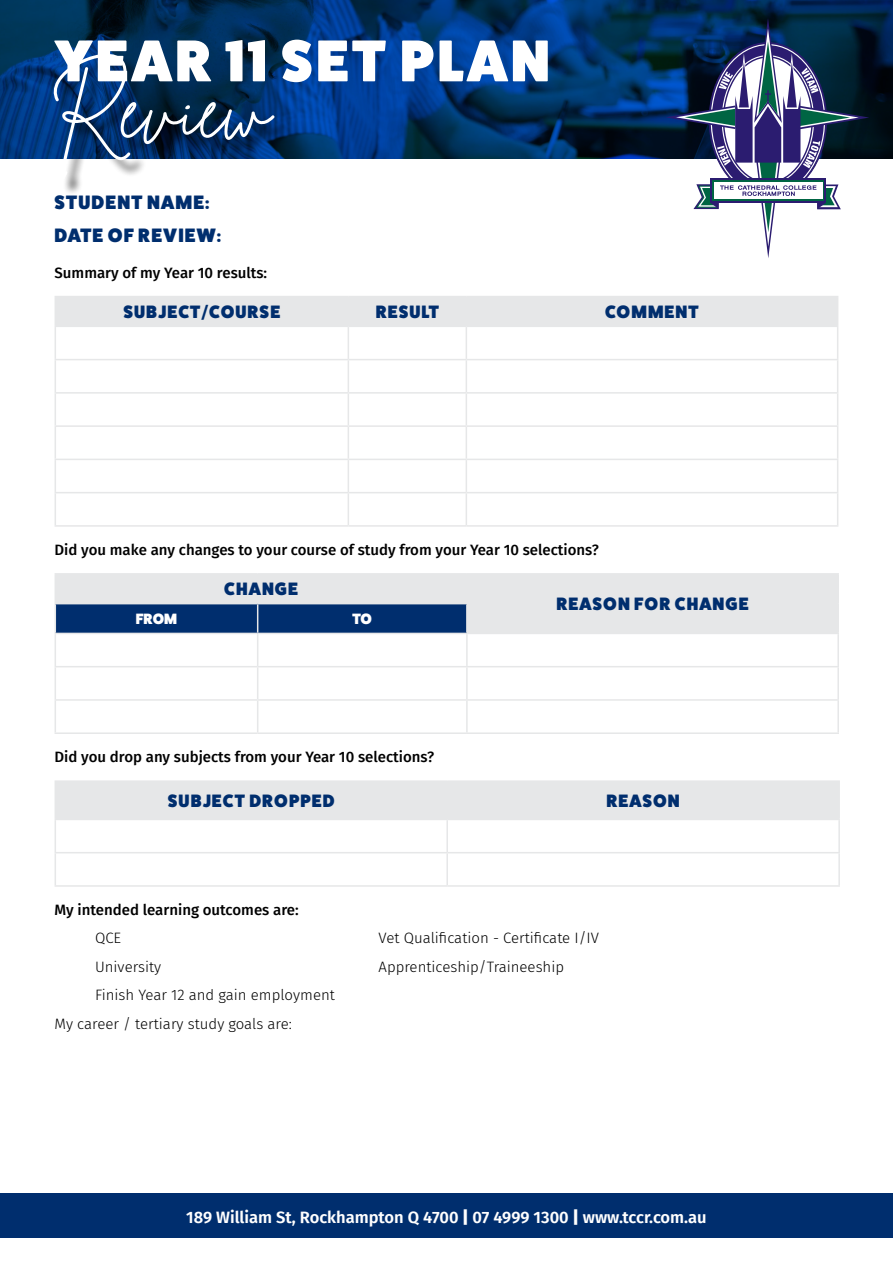
<style>
.page{position:relative;width:893px;height:1263px;background:#fff}
.page>*{position:absolute;margin:0;border:0;box-sizing:border-box;transform-origin:0 0}
.t1{font:79.2px "Brittany Signature";color:#fff}
.t2{font:800 59.1px "Fat Frank";letter-spacing:.06em;color:#fff}
.t3{font:800 19.5px/33.3px "Fat Frank";letter-spacing:.06em;color:#002e6e}
.t4{font:800 18px "Fat Frank";letter-spacing:.06em;color:#002e6e}
.t5{font:600 16.5px "Fira Sans";color:#fff}
.t6{font:500 15px "Fira Sans";color:#000}
.t7{font:300 15px/28.5px "Fira Sans";color:#000}
.t8{font:800 15px "Fat Frank";color:#fff}
.s1{font-weight:900}
</style>
<div class="page">
<svg style="left:0;top:0;width:893px;height:159px;background:#00326a"></svg>
<div style="left:55px;top:56px;width:236px;height:141px;background:#000;opacity:.75"></div>
<svg style="left:666px;top:18px;width:203px;height:240px"></svg>
<div style="left:0;top:1193px;width:893px;height:45px;background:#002e6e"></div>
<hr style="left:55px;top:296px;width:293px;height:1px;background:#e6e7e8">
<hr style="left:348px;top:296px;width:118px;height:1px;background:#e6e7e8">
<hr style="left:466px;top:296px;width:372px;height:1px;background:#e6e7e8">
<div style="left:55px;top:297px;width:783px;height:29px;background:#e6e7e8"></div>
<hr style="left:55px;top:326px;width:293px;height:1px;background:#e6e7e8">
<hr style="left:55px;top:327px;width:1px;height:32px;background:#e6e7e8">
<hr style="left:348px;top:326px;width:118px;height:1px;background:#e6e7e8">
<hr style="left:348px;top:327px;width:1px;height:32px;background:#e6e7e8">
<hr style="left:466px;top:326px;width:372px;height:1px;background:#e6e7e8">
<hr style="left:837px;top:327px;width:1px;height:32px;background:#e6e7e8">
<hr style="left:55px;top:359px;width:293px;height:1px;background:#e6e7e8">
<hr style="left:55px;top:360px;width:1px;height:32px;background:#e6e7e8">
<hr style="left:348px;top:359px;width:118px;height:1px;background:#e6e7e8">
<hr style="left:348px;top:360px;width:1px;height:32px;background:#e6e7e8">
<hr style="left:466px;top:359px;width:372px;height:1px;background:#e6e7e8">
<hr style="left:837px;top:360px;width:1px;height:32px;background:#e6e7e8">
<hr style="left:55px;top:392px;width:293px;height:2px;background:#e6e7e8">
<hr style="left:55px;top:394px;width:1px;height:31px;background:#e6e7e8">
<hr style="left:348px;top:392px;width:118px;height:2px;background:#e6e7e8">
<hr style="left:348px;top:394px;width:1px;height:31px;background:#e6e7e8">
<hr style="left:466px;top:392px;width:372px;height:2px;background:#e6e7e8">
<hr style="left:837px;top:394px;width:1px;height:31px;background:#e6e7e8">
<hr style="left:55px;top:425px;width:293px;height:2px;background:#e6e7e8">
<hr style="left:55px;top:427px;width:1px;height:32px;background:#e6e7e8">
<hr style="left:348px;top:425px;width:118px;height:2px;background:#e6e7e8">
<hr style="left:348px;top:427px;width:1px;height:32px;background:#e6e7e8">
<hr style="left:466px;top:425px;width:372px;height:2px;background:#e6e7e8">
<hr style="left:837px;top:427px;width:1px;height:32px;background:#e6e7e8">
<hr style="left:55px;top:459px;width:293px;height:1px;background:#e6e7e8">
<hr style="left:55px;top:460px;width:1px;height:32px;background:#e6e7e8">
<hr style="left:348px;top:459px;width:118px;height:1px;background:#e6e7e8">
<hr style="left:348px;top:460px;width:1px;height:32px;background:#e6e7e8">
<hr style="left:466px;top:459px;width:372px;height:1px;background:#e6e7e8">
<hr style="left:837px;top:460px;width:1px;height:32px;background:#e6e7e8">
<hr style="left:55px;top:492px;width:293px;height:1px;background:#e6e7e8">
<hr style="left:55px;top:493px;width:1px;height:32px;background:#e6e7e8">
<hr style="left:348px;top:492px;width:118px;height:1px;background:#e6e7e8">
<hr style="left:348px;top:493px;width:1px;height:32px;background:#e6e7e8">
<hr style="left:466px;top:492px;width:372px;height:1px;background:#e6e7e8">
<hr style="left:837px;top:493px;width:1px;height:32px;background:#e6e7e8">
<hr style="left:55px;top:525px;width:293px;height:2px;background:#e6e7e8">
<hr style="left:348px;top:525px;width:118px;height:2px;background:#e6e7e8">
<hr style="left:466px;top:525px;width:372px;height:2px;background:#e6e7e8">
<hr style="left:466px;top:327px;width:1px;height:32px;background:#e6e7e8">
<hr style="left:466px;top:360px;width:1px;height:32px;background:#e6e7e8">
<hr style="left:466px;top:394px;width:1px;height:31px;background:#e6e7e8">
<hr style="left:466px;top:427px;width:1px;height:32px;background:#e6e7e8">
<hr style="left:466px;top:460px;width:1px;height:32px;background:#e6e7e8">
<hr style="left:466px;top:493px;width:1px;height:32px;background:#e6e7e8">
<div style="left:468px;top:575px;width:369px;height:58px;background:#e6e7e8"></div>
<hr style="left:55px;top:573px;width:203px;height:2px;background:#e6e7e8">
<hr style="left:258px;top:573px;width:209px;height:2px;background:#e6e7e8">
<hr style="left:467px;top:573px;width:372px;height:2px;background:#e6e7e8">
<hr style="left:466px;top:575px;width:2px;height:28px;background:#e6e7e8">
<hr style="left:837px;top:575px;width:2px;height:29px;background:#e6e7e8">
<hr style="left:258px;top:603px;width:210px;height:1px;background:#e6e7e8">
<svg style="left:55px;top:575px;width:411px;height:58px;background:#768dac"></svg>
<hr style="left:837px;top:604px;width:2px;height:29px;background:#e6e7e8">
<hr style="left:55px;top:633px;width:203px;height:1px;background:#e6e7e8">
<hr style="left:55px;top:634px;width:1px;height:32px;background:#e6e7e8">
<hr style="left:258px;top:633px;width:209px;height:1px;background:#e6e7e8">
<hr style="left:257px;top:634px;width:1px;height:32px;background:#e6e7e8">
<hr style="left:467px;top:633px;width:372px;height:1px;background:#e6e7e8">
<hr style="left:837px;top:634px;width:2px;height:32px;background:#e6e7e8">
<hr style="left:55px;top:666px;width:203px;height:1px;background:#e6e7e8">
<hr style="left:55px;top:667px;width:1px;height:32px;background:#e6e7e8">
<hr style="left:258px;top:666px;width:209px;height:1px;background:#e6e7e8">
<hr style="left:257px;top:667px;width:1px;height:32px;background:#e6e7e8">
<hr style="left:467px;top:666px;width:372px;height:1px;background:#e6e7e8">
<hr style="left:837px;top:667px;width:2px;height:32px;background:#e6e7e8">
<hr style="left:55px;top:699px;width:203px;height:2px;background:#e6e7e8">
<hr style="left:55px;top:701px;width:1px;height:31px;background:#e6e7e8">
<hr style="left:258px;top:699px;width:209px;height:2px;background:#e6e7e8">
<hr style="left:257px;top:701px;width:1px;height:31px;background:#e6e7e8">
<hr style="left:467px;top:699px;width:372px;height:2px;background:#e6e7e8">
<hr style="left:837px;top:701px;width:2px;height:31px;background:#e6e7e8">
<hr style="left:55px;top:732px;width:203px;height:2px;background:#e6e7e8">
<hr style="left:258px;top:732px;width:209px;height:2px;background:#e6e7e8">
<hr style="left:467px;top:732px;width:372px;height:2px;background:#e6e7e8">
<hr style="left:466px;top:604px;width:2px;height:29px;background:#e6e7e8">
<hr style="left:466px;top:634px;width:2px;height:32px;background:#e6e7e8">
<hr style="left:466px;top:667px;width:2px;height:32px;background:#e6e7e8">
<hr style="left:466px;top:701px;width:2px;height:31px;background:#e6e7e8">
<div style="left:56px;top:782px;width:782px;height:37px;background:#e6e7e8"></div>
<hr style="left:55px;top:780px;width:392px;height:2px;background:#e6e7e8">
<hr style="left:55px;top:782px;width:1px;height:37px;background:#e6e7e8">
<hr style="left:447px;top:780px;width:393px;height:2px;background:#e6e7e8">
<hr style="left:446px;top:782px;width:2px;height:37px;background:#e6e7e8">
<hr style="left:838px;top:782px;width:2px;height:37px;background:#e6e7e8">
<hr style="left:55px;top:819px;width:392px;height:1px;background:#e6e7e8">
<hr style="left:55px;top:820px;width:1px;height:32px;background:#e6e7e8">
<hr style="left:447px;top:819px;width:393px;height:1px;background:#e6e7e8">
<hr style="left:446px;top:820px;width:2px;height:32px;background:#e6e7e8">
<hr style="left:838px;top:820px;width:2px;height:32px;background:#e6e7e8">
<hr style="left:55px;top:852px;width:392px;height:1px;background:#e6e7e8">
<hr style="left:55px;top:853px;width:1px;height:32px;background:#e6e7e8">
<hr style="left:447px;top:852px;width:393px;height:1px;background:#e6e7e8">
<hr style="left:446px;top:853px;width:2px;height:32px;background:#e6e7e8">
<hr style="left:838px;top:853px;width:2px;height:32px;background:#e6e7e8">
<hr style="left:55px;top:885px;width:392px;height:2px;background:#e6e7e8">
<hr style="left:447px;top:885px;width:393px;height:2px;background:#e6e7e8">
<h2 class="t2" style="left:55px;top:28px;width:496px">YEAR 11 SET PLAN</h2>
<h1 class="t1" style="left:50px;top:60px;width:222px">Review</h1>
<h3 class="t3" style="left:55px;top:186px;width:168px">STUDENT NAME:<br>DATE OF REVIEW:</h3>
<p class="t6" style="left:55px;top:260px;width:214px">Summary of my Year 10 results:</p>
<p class="t4" style="left:123px;top:302px;width:158px">SUBJECT/COURSE</p>
<p class="t4" style="left:376px;top:302px;width:65px">RESULT</p>
<p class="t4" style="left:605px;top:302px;width:95px">COMMENT</p>
<p class="t6" style="left:55px;top:538px;width:546px">Did you make any changes to your course of study from your Year 10 selections?</p>
<p class="t4" style="left:224px;top:579px;width:75px">CHANGE</p>
<p class="t4" style="left:557px;top:594px;width:193px">REASON FOR CHANGE</p>
<p class="t8" style="left:136px;top:610px;width:43px">FROM</p>
<p class="t8" style="left:353px;top:610px;width:21px">TO</p>
<p class="t6" style="left:55px;top:745px;width:381px">Did you drop any subjects from your Year 10 selections?</p>
<p class="t4" style="left:168px;top:790px;width:168px">SUBJECT DROPPED</p>
<p class="t4" style="left:606px;top:790px;width:75px">REASON</p>
<p class="t6" style="left:55px;top:897px;width:246px">My intended learning outcomes are:</p>
<p class="t7" style="left:95px;top:923px;width:28px">QCE</p>
<p class="t7" style="left:379px;top:923px;width:222px">Vet Qualification - Certificate I/IV</p>
<p class="t7" style="left:95px;top:952px;width:68px">University</p>
<p class="t7" style="left:379px;top:952px;width:187px">Apprenticeship/Traineeship</p>
<p class="t7" style="left:55px;top:980px;width:282px;text-indent:41px">Finish Year 12 and gain employment<br>My career / tertiary study goals are:</p>
<p class="t5" style="left:186px;top:1203px;width:522px">189 William St, Rockhampton Q 4700 <span class="s1">|</span> 07 4999 1300 <span class="s1">|</span> www.tccr.com.au</p>
</div>
